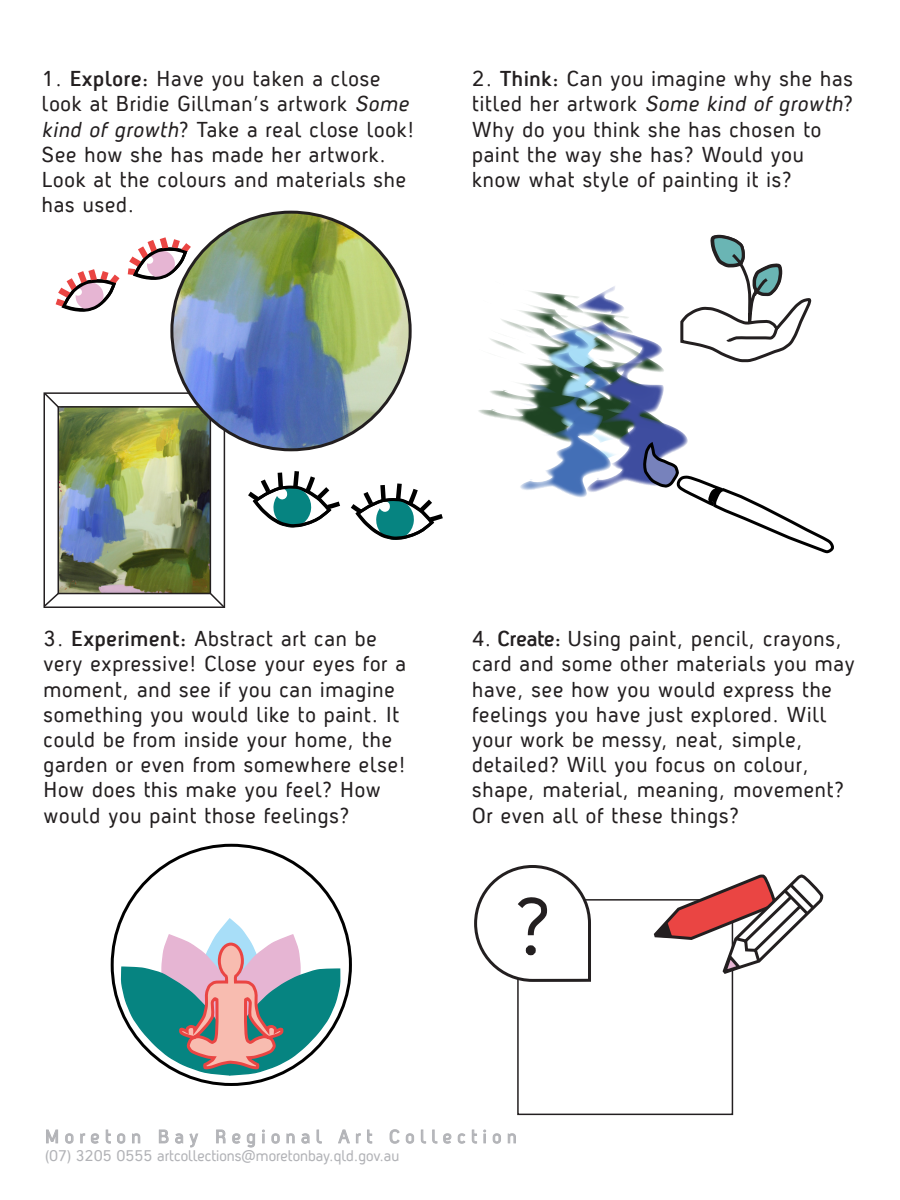
<style>
.page{position:relative;width:900px;height:1200px;background:#fff}
.page>*{position:absolute;margin:0;border:0;box-sizing:border-box;transform-origin:0 0}
.t1{font:21px/25.2px "Antagometrica BTW01";letter-spacing:.04em;color:#231f20}
.t2{font:18px "Antagometrica BTW01";letter-spacing:.32em;color:#b2b3b7}
.t3{font:15px "Antagometrica BTW01";color:#b2b3b7}
.s1{font-weight:700}
.s2{font-style:italic}
</style>
<div class="page">
<div style="left:44px;top:392px;width:181px;height:216px;border:2px solid #231f20"></div>
<svg style="left:46px;top:1130px;width:12px;height:13px"></svg>
<svg style="left:66px;top:1134px;width:7px;height:9px"></svg>
<svg style="left:81px;top:1134px;width:4px;height:9px"></svg>
<svg style="left:91px;top:1134px;width:8px;height:9px"></svg>
<svg style="left:106px;top:1130px;width:5px;height:13px"></svg>
<svg style="left:117px;top:1134px;width:8px;height:9px"></svg>
<svg style="left:132px;top:1134px;width:8px;height:9px"></svg>
<svg style="left:159px;top:1130px;width:9px;height:13px"></svg>
<svg style="left:175px;top:1134px;width:8px;height:9px"></svg>
<svg style="left:190px;top:1134px;width:8px;height:13px"></svg>
<svg style="left:216px;top:1130px;width:9px;height:13px"></svg>
<svg style="left:233px;top:1134px;width:7px;height:9px"></svg>
<svg style="left:247px;top:1134px;width:8px;height:13px"></svg>
<svg style="left:262px;top:1130px;width:3px;height:13px"></svg>
<svg style="left:272px;top:1134px;width:7px;height:9px"></svg>
<svg style="left:287px;top:1134px;width:7px;height:9px"></svg>
<svg style="left:302px;top:1134px;width:7px;height:9px"></svg>
<svg style="left:317px;top:1130px;width:5px;height:13px"></svg>
<svg style="left:338px;top:1130px;width:12px;height:13px"></svg>
<svg style="left:356px;top:1134px;width:5px;height:9px"></svg>
<svg style="left:367px;top:1130px;width:5px;height:13px"></svg>
<svg style="left:390px;top:1130px;width:9px;height:13px"></svg>
<svg style="left:406px;top:1134px;width:8px;height:9px"></svg>
<svg style="left:421px;top:1130px;width:5px;height:13px"></svg>
<svg style="left:433px;top:1130px;width:4px;height:13px"></svg>
<svg style="left:444px;top:1134px;width:7px;height:9px"></svg>
<svg style="left:458px;top:1134px;width:7px;height:9px"></svg>
<svg style="left:472px;top:1130px;width:5px;height:13px"></svg>
<svg style="left:484px;top:1130px;width:2px;height:13px"></svg>
<svg style="left:493px;top:1134px;width:8px;height:9px"></svg>
<svg style="left:508px;top:1134px;width:8px;height:9px"></svg>
<svg style="left:478px;top:234px;width:356px;height:320px"></svg>
<svg style="left:120px;top:919px;width:221px;height:157px"></svg>
<div style="left:517px;top:899px;width:216px;height:216px;border:2px solid #231f20"></div>
<svg style="left:652px;top:874px;width:172px;height:102px"></svg>
<svg style="left:474px;top:865px;width:119px;height:182px"></svg>
<div style="left:526px;top:945px;width:10px;height:10px;border:6px solid #231f20;border-radius:50%"></div>
<img style="left:61px;top:409px;width:147px;height:182px">
<div style="left:58px;top:406px;width:153px;height:188px;border:2px solid #231f20"></div>
<svg style="left:55px;top:237px;width:142px;height:75px"></svg>
<svg style="left:248px;top:471px;width:195px;height:69px"></svg>
<img style="left:172px;top:212px;width:238px;height:238px;border-radius:119px">
<svg style="left:43px;top:392px;width:18px;height:18px"></svg>
<svg style="left:43px;top:591px;width:18px;height:17px"></svg>
<svg style="left:209px;top:592px;width:17px;height:16px"></svg>
<p class="t1" style="left:42px;top:66px;width:374px">1. <span class="s1">Explore:</span> Have you taken a close look at Bridie Gillman’s artwork <span class="s2">Some kind of growth</span>? Take a real close look!<br>See how she has made her artwork.<br>Look at the colours and materials she has used.</p>
<p class="t1" style="left:472px;top:66px;width:382px">2. <span class="s1">Think:</span> Can you imagine why she has titled her artwork <span class="s2">Some kind of growth</span>?<br>Why do you think she has chosen to paint the way she has? Would you know what style of painting it is?</p>
<p class="t1" style="left:43px;top:626px;width:364px">3. <span class="s1">Experiment:</span> Abstract art can be very expressive! Close your eyes for a moment, and see if you can imagine something you would like to paint. It</p>
<p class="t1" style="left:43px;top:727px;width:350px">could be from inside your home, the</p>
<p class="t1" style="left:43px;top:752px;width:364px">garden or even from somewhere else!<br>How does this make you feel? How would you paint those feelings?</p>
<p class="t1" style="left:472px;top:626px;width:384px">4. <span class="s1">Create:</span> Using paint, pencil, crayons, card and some other materials you may have, see how you would express the feelings you have just explored. Will your work be messy, neat, simple,</p>
<p class="t1" style="left:472px;top:752px;width:373px">detailed? Will you focus on colour, shape, material, meaning, movement?<br>Or even all of these things?</p>
<p class="t2" style="left:45px;top:1126px;width:473px">Moreton Bay Regional Art Collection</p>
<p class="t3" style="left:45px;top:1147px;width:356px">(07) 3205 0555 artcollections@moretonbay.qld.gov.au</p>
</div>
